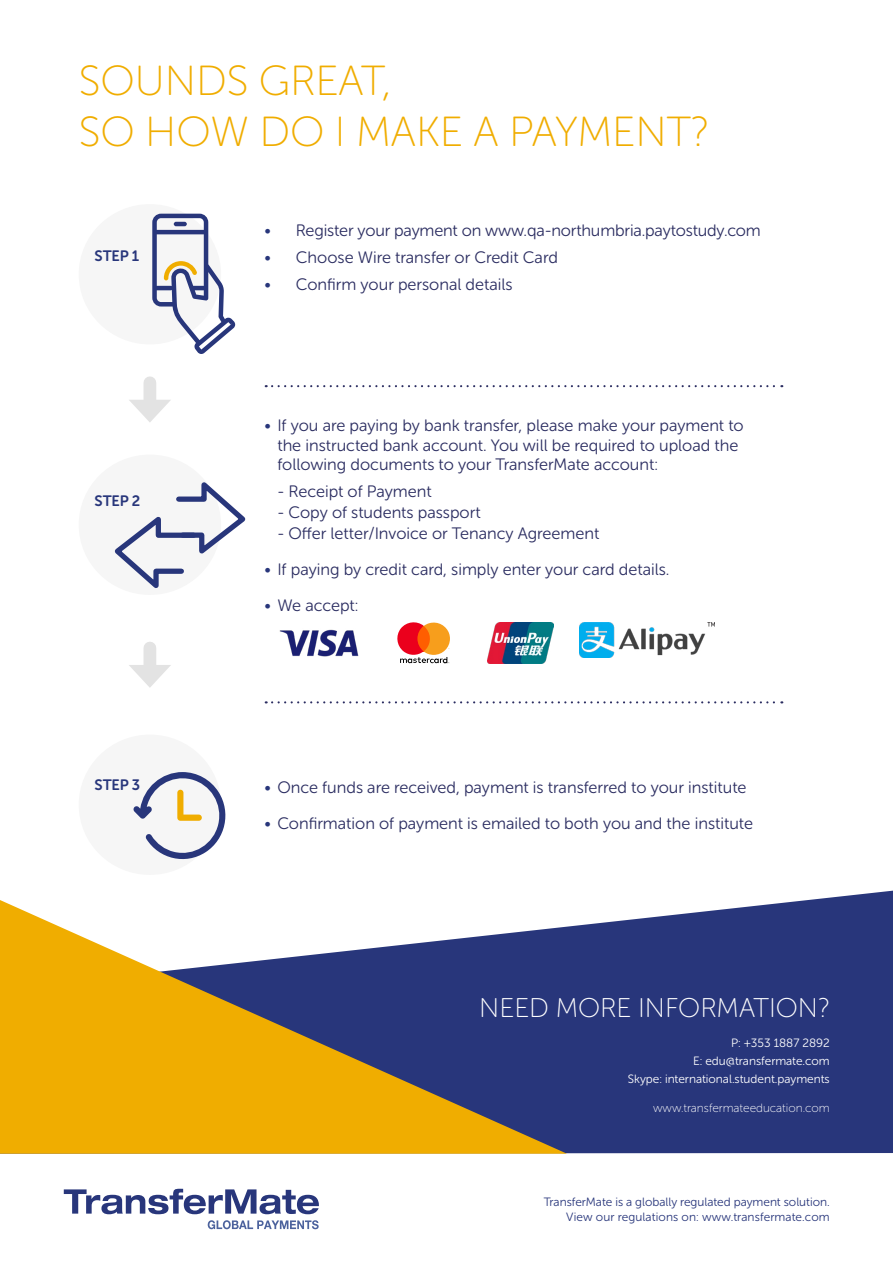
<style>
.page{position:relative;width:893px;height:1263px;background:#fff}
.page>*{position:absolute;margin:0;border:0;box-sizing:border-box;transform-origin:0 0}
.t1{font:42px/50.4px "Museo Sans Rounded 100";color:#f0ad00}
.t2{font:27px "Museo Sans Rounded 100";color:#fff}
.t3{font:16.5px/19.8px "Museo Sans Rounded 300";color:#2b2d61}
.t4{font:15px "Museo Sans Rounded 700";letter-spacing:-.015em;color:#28367b}
.t5{font:12px/14.4px "Museo Sans Rounded 300";color:#28367b;text-align:right}
.t6{font:12px/18px "Museo Sans Rounded 300";color:#fff;text-align:right}
.t7{font:12px "Museo Sans Rounded 100";color:#fff}
.s1{color:#28367b}
</style>
<div class="page">
<div style="left:567px;top:891px;width:326px;height:262px;background:#28367b"></div>
<svg style="left:64px;top:1189px;width:255px;height:25px"></svg>
<svg style="left:208px;top:1220px;width:111px;height:9px"></svg>
<svg style="left:0;top:900px;width:567px;height:254px;fill:#f0ad00"></svg>
<div style="left:144px;top:383px;width:12px;height:26px;background:#e3e3e3"></div>
<svg style="left:129px;top:400px;width:42px;height:22px"></svg>
<div style="left:144px;top:648px;width:12px;height:26px;background:#e3e3e3"></div>
<svg style="left:129px;top:665px;width:42px;height:23px"></svg>
<svg style="left:266px;top:701px;width:516px;height:2px"></svg>
<svg style="left:266px;top:385px;width:516px;height:2px"></svg>
<div style="left:79px;top:734px;width:142px;height:141px;background:#f6f6f6;border-radius:50%"></div>
<svg style="left:133px;top:772px;width:93px;height:87px"></svg>
<div style="left:79px;top:455px;width:142px;height:140px;background:#f6f6f6;border-radius:50%"></div>
<img style="left:279px;top:629px;width:80px;height:28px">
<img style="left:580px;top:623px;width:134px;height:34px">
<img style="left:487px;top:622px;width:66px;height:41px">
<svg style="left:397px;top:622px;width:53px;height:41px"></svg>
<div style="left:79px;top:204px;width:142px;height:140px;background:#f6f6f6;border-radius:50%"></div>
<svg style="left:152px;top:214px;width:83px;height:140px"></svg>
<svg style="left:114px;top:482px;width:132px;height:106px"></svg>
<h1 class="t1" style="left:79px;top:56px;width:632px">SOUNDS GREAT,<br>SO HOW DO I MAKE A PAYMENT?</h1>
<p class="t4" style="left:95px;top:248px;width:46px">STEP 1</p>
<p class="t4" style="left:95px;top:493px;width:47px">STEP 2</p>
<p class="t4" style="left:95px;top:776px;width:47px">STEP 3</p>
<p class="t3" style="left:265px;top:221px;width:498px"><span class="s1">•</span> Register your payment on www.qa-northumbria.paytostudy.com</p>
<p class="t3" style="left:265px;top:248px;width:295px"><span class="s1">•</span> Choose Wire transfer or Credit Card</p>
<p class="t3" style="left:265px;top:275px;width:249px"><span class="s1">•</span> Confirm your personal details</p>
<p class="t3" style="left:277px;top:415px;width:468px;text-indent:-13px"><span class="s1">•</span> If you are paying by bank transfer, please make your payment to the instructed bank account. You will be required to upload the following documents to your TransferMate account:</p>
<p class="t3" style="left:277px;top:482px;width:156px">- Receipt of Payment</p>
<p class="t3" style="left:277px;top:503px;width:205px">- Copy of students passport</p>
<p class="t3" style="left:277px;top:524px;width:323px">- Offer letter/Invoice or Tenancy Agreement</p>
<p class="t3" style="left:265px;top:560px;width:406px"><span class="s1">•</span> If paying by credit card, simply enter your card details.</p>
<p class="t3" style="left:265px;top:596px;width:95px"><span class="s1">•</span> We accept:</p>
<p class="t3" style="left:265px;top:777px;width:483px"><span class="s1">•</span> Once funds are received, payment is transferred to your institute</p>
<p class="t3" style="left:265px;top:813px;width:490px"><span class="s1">•</span> Confirmation of payment is emailed to both you and the institute</p>
<h2 class="t2" style="left:479px;top:993px;width:352px">NEED MORE INFORMATION?</h2>
<p class="t6" style="left:628px;top:1034px;width:203px">P: +353 1887 2892<br>E: edu@transfermate.com<br>Skype: international.student.payments</p>
<p class="t7" style="left:653px;top:1102px;width:178px">www.transfermateeducation.com</p>
<p class="t5" style="left:544px;top:1195px;width:288px">TransferMate is a globally regulated payment solution.<br>View our regulations on: www.transfermate.com</p>
</div>
